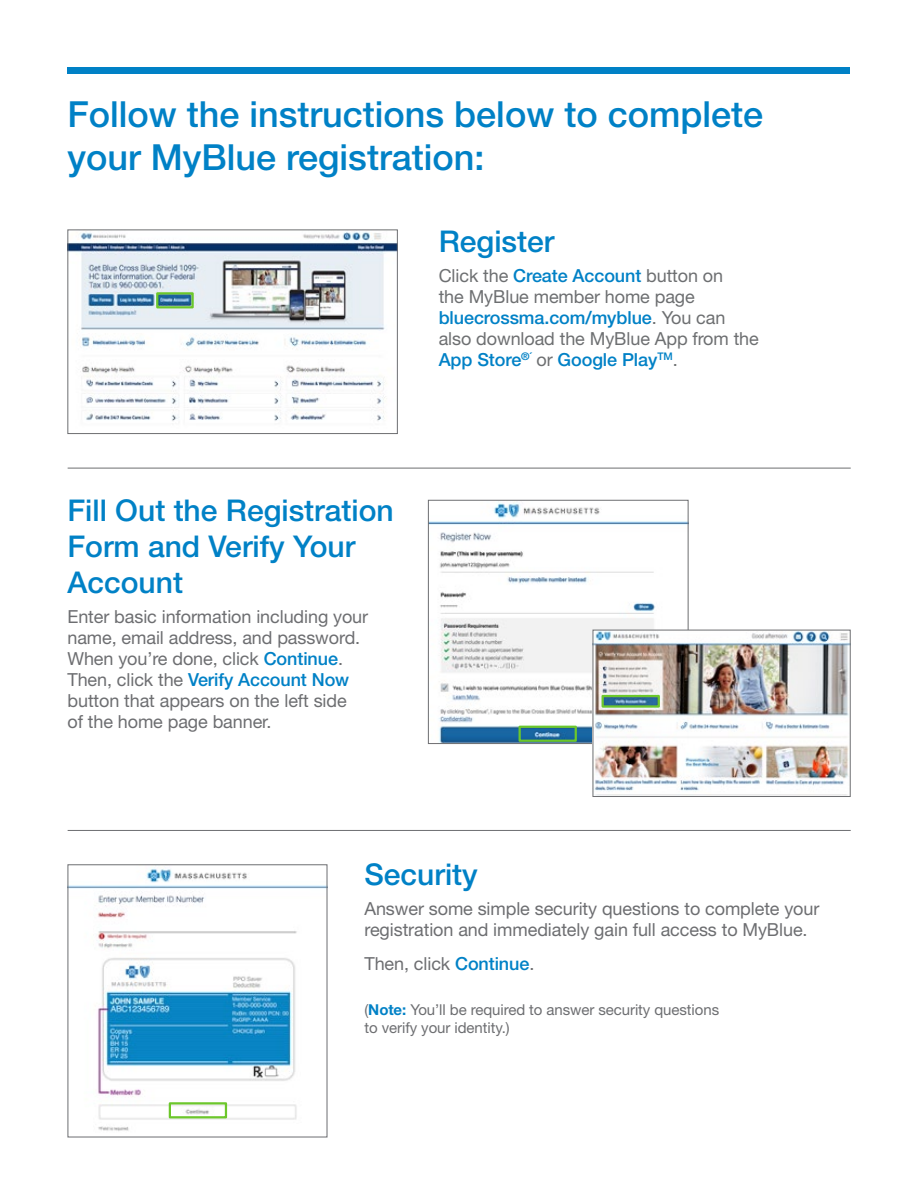
<style>
.page{position:relative;width:918px;height:1188px;background:#fff}
.page>*{position:absolute;margin:0;border:0;box-sizing:border-box;transform-origin:0 0}
.t1{font:500 36px/43.2px "Helvetica Neue LT Std";color:#0081c6}
.t2{font:500 30px/36px "Helvetica Neue LT Std";color:#0081c6}
.t3{font:18px/21px "Helvetica Neue LT Std";letter-spacing:-.005em;color:#6d6e71}
.t4{font:18px/21px "Helvetica Neue LT Std";letter-spacing:-.005em;color:#6d6f71}
.t5{font:15px/18px "Helvetica Neue LT Std";letter-spacing:-.005em;color:#6d6e71}
.s1{font-weight:500;color:#0081c6}
.s2{font-weight:700;color:#0081c6}
</style>
<div class="page">
<hr style="left:68px;top:468px;width:783px;height:1px;background:#6d6e71">
<hr style="left:68px;top:830px;width:783px;height:1px;background:#6d6e71">
<img style="left:69px;top:232px;width:327px;height:189px">
<div style="left:67px;top:230px;width:331px;height:204px;border:1px solid #6d6e71"></div>
<div style="left:156px;top:292px;width:38px;height:16px;border:2px solid #6cc72b"></div>
<svg style="left:430px;top:503px;width:256px;height:239px"></svg>
<div style="left:428px;top:500px;width:260px;height:244px;border:1px solid #6d6e71"></div>
<img style="left:595px;top:632px;width:254px;height:163px">
<div style="left:593px;top:630px;width:258px;height:167px;border:1px solid #6d6e71"></div>
<img style="left:70px;top:868px;width:255px;height:263px">
<div style="left:519px;top:726px;width:58px;height:16px;border:2px solid #6cc72b"></div>
<div style="left:602px;top:695px;width:58px;height:13px;border:2px solid #6cc72b"></div>
<div style="left:169px;top:1102px;width:58px;height:16px;border:2px solid #6cc72b"></div>
<div style="left:68px;top:68px;width:782px;height:6px;background:#0081c6"></div>
<h1 class="t1" style="left:68px;top:92px;width:697px">Follow the instructions below to complete your MyBlue registration:</h1>
<h2 class="t2" style="left:439px;top:223px;width:117px">Register</h2>
<p class="t4" style="left:439px;top:264px;width:322px">Click the <span class="s1">Create Account</span> button on<br>the MyBlue member home page <span class="s1">bluecrossma.com/myblue</span>. You can also download the MyBlue App from the<br><span class="s1">App Store</span><sup>®´</sup> or <span class="s1">Google Play</span><sup>TM</sup>.</p>
<h2 class="t2" style="left:68px;top:492px;width:328px">Fill Out the Registration<br>Form and Verify Your<br>Account</h2>
<p class="t3" style="left:68px;top:605px;width:302px">Enter basic information including your name, email address, and password.<br>When you’re done, click <span class="s1">Continue</span>.<br>Then, click the <span class="s1">Verify Account Now </span>button that appears on the left side<br>of the home page banner.</p>
<h2 class="t2" style="left:364px;top:856px;width:115px">Security</h2>
<p class="t3" style="left:364px;top:898px;width:456px">Answer some simple security questions to complete your registration and immediately gain full access to MyBlue.</p>
<p class="t3" style="left:364px;top:953px;width:171px">Then, click <span class="s1">Continue</span>.</p>
<p class="t5" style="left:364px;top:1001px;width:356px">(<span class="s2">Note:</span> You’ll be required to answer security questions to verify your identity.)</p>
</div>
